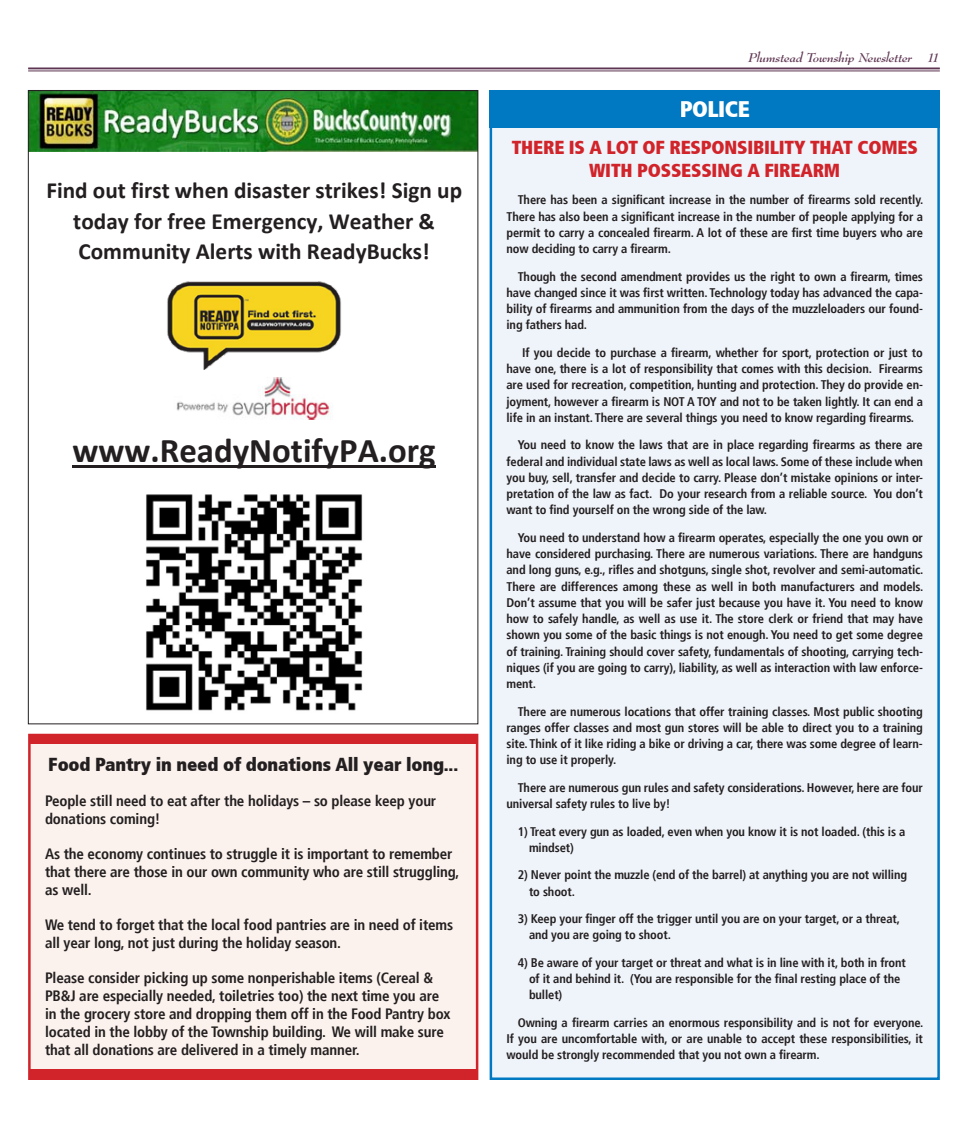
<style>
.page{position:relative;width:968px;height:1125px;background:#fff}
.page>*{position:absolute;margin:0;border:0;box-sizing:border-box;transform-origin:0 0}
.t1{font:700 34.75px "Calibri";color:#231f20}
.t2{font:700 23.25px/30.6px "Calibri";color:#231f20;text-align:center}
.t3{font:900 condensed 22.5px "Frutiger";letter-spacing:-.02em;color:#fff}
.t4{font:900 condensed 18.75px/22.5px "Frutiger";letter-spacing:-.01em;color:#d1232a;text-align:center}
.t5{font:900 condensed 18.75px "Frutiger";letter-spacing:-.01em;color:#231f20}
.t6{font:700 condensed 15px/18px "Frutiger";letter-spacing:-.01em;color:#231f20}
.t7{font:700 condensed 12.5px/16.2px "Frutiger";letter-spacing:-.01em;color:#231f20;text-align:justify}
.t8{font:12.5px "Bernhard Modern Bold Ita DTC";color:#5e3552}
</style>
<div class="page">
<hr style="left:28px;top:68px;width:911px;height:1px;background:#5e3552">
<hr style="left:28px;top:71px;width:911px;height:1px;background:#5e3552">
<div style="left:28px;top:734px;width:450px;height:346px;background:#fbf2ed;border:2px solid #d1232a"></div>
<div style="left:29px;top:1069px;width:449px;height:10px;background:#d1232a"></div>
<hr style="left:73px;top:466px;width:363px;height:2px;background:#231f20">
<img style="left:167px;top:281px;width:174px;height:88px">
<img style="left:176px;top:378px;width:157px;height:42px">
<img style="left:30px;top:92px;width:446px;height:59px">
<img style="left:146px;top:494px;width:217px;height:217px">
<div style="left:29px;top:734px;width:449px;height:10px;background:#d1232a"></div>
<div style="left:489px;top:90px;width:450px;height:990px;background:#eff4fa;border:2px solid #0079c2"></div>
<div style="left:489px;top:90px;width:450px;height:38px;background:#0079c2"></div>
<h2 class="t2" style="left:46px;top:175px;width:417px">Find out first when disaster strikes! Sign up today for free Emergency, Weather &amp;<br>Community Alerts with ReadyBucks!</h2>
<h1 class="t1" style="left:73px;top:428px;width:364px">www.ReadyNotifyPA.org</h1>
<h3 class="t5" style="left:48px;top:753px;width:411px">Food Pantry in need of donations All year long...</h3>
<p class="t6" style="left:45px;top:792px;width:393px">People still need to eat after the holidays – so please keep your donations coming!</p>
<p class="t6" style="left:45px;top:845px;width:416px">As the economy continues to struggle it is important to remember that there are those in our own community who are still struggling, as well.</p>
<p class="t6" style="left:45px;top:916px;width:409px">We tend to forget that the local food pantries are in need of items all year long, not just during the holiday season.</p>
<p class="t6" style="left:45px;top:968px;width:407px">Please consider picking up some nonperishable items (Cereal &amp; PB&amp;J are especially needed, toiletries too) the next time you are in the grocery store and dropping them off in the Food Pantry box located in the lobby of the Township building. We will make sure that all donations are delivered in a timely manner.</p>
<p class="t8" style="left:748px;top:49px;width:193px">Plumstead Township Newsletter 11</p>
<h3 class="t3" style="left:679px;top:95px;width:72px">POLICE</h3>
<h3 class="t4" style="left:511px;top:137px;width:407px">THERE IS A LOT OF RESPONSIBILITY THAT COMES<br>WITH POSSESSING A FIREARM</h3>
<p class="t7" style="left:506px;top:192px;width:418px;text-indent:11px">There has been a significant increase in the number of firearms sold recently.<br>There has also been a significant increase in the number of people applying for a permit to carry a concealed firearm. A lot of these are first time buyers who are now deciding to carry a firearm.</p>
<p class="t7" style="left:506px;top:268px;width:418px;text-indent:11px">Though the second amendment provides us the right to own a firearm, times have changed since it was first written. Technology today has advanced the capa&shy;bility of firearms and ammunition from the days of the muzzleloaders our found&shy;ing fathers had.</p>
<p class="t7" style="left:506px;top:345px;width:418px;text-indent:16px">If you decide to purchase a firearm, whether for sport, protection or just to have one, there is a lot of responsibility that comes with this decision. Firearms are used for recreation, competition, hunting and protection. They do provide en&shy;joyment, however a firearm is NOT A TOY and not to be taken lightly. It can end a life in an instant. There are several things you need to know regarding firearms.</p>
<p class="t7" style="left:506px;top:437px;width:418px;text-indent:11px">You need to know the laws that are in place regarding firearms as there are federal and individual state laws as well as local laws. Some of these include when you buy, sell, transfer and decide to carry. Please don’t mistake opinions or inter&shy;pretation of the law as fact. Do your research from a reliable source. You don’t want to find yourself on the wrong side of the law.</p>
<p class="t7" style="left:506px;top:530px;width:418px;text-indent:11px">You need to understand how a firearm operates, especially the one you own or have considered purchasing. There are numerous variations. There are handguns and long guns, e.g., rifles and shotguns, single shot, revolver and semi-automatic.<br>There are differences among these as well in both manufacturers and models.<br>Don’t assume that you will be safer just because you have it. You need to know how to safely handle, as well as use it. The store clerk or friend that may have shown you some of the basic things is not enough. You need to get some degree of training. Training should cover safety, fundamentals of shooting, carrying tech&shy;niques (if you are going to carry), liability, as well as interaction with law enforce&shy;ment.</p>
<p class="t7" style="left:506px;top:703px;width:418px;text-indent:11px">There are numerous locations that offer training classes. Most public shooting ranges offer classes and most gun stores will be able to direct you to a training site. Think of it like riding a bike or driving a car, there was some degree of learn&shy;ing to use it properly.</p>
<p class="t7" style="left:506px;top:780px;width:418px;text-indent:11px">There are numerous gun rules and safety considerations. However, here are four universal safety rules to live by!</p>
<p class="t7" style="left:529px;top:823px;width:378px;text-indent:-11px">1) Treat every gun as loaded, even when you know it is not loaded. (this is a mindset)</p>
<p class="t7" style="left:529px;top:867px;width:379px;text-indent:-11px">2) Never point the muzzle (end of the barrel) at anything you are not willing to shoot.</p>
<p class="t7" style="left:529px;top:911px;width:372px;text-indent:-11px">3) Keep your finger off the trigger until you are on your target, or a threat, and you are going to shoot.</p>
<p class="t7" style="left:529px;top:955px;width:378px;text-align:left;text-indent:-11px">4) Be aware of your target or threat and what is in line with it, both in front of it and behind it. (You are responsible for the final resting place of the bullet)</p>
<p class="t7" style="left:506px;top:1015px;width:418px;text-indent:11px">Owning a firearm carries an enormous responsibility and is not for everyone.<br>If you are uncomfortable with, or are unable to accept these responsibilities, it would be strongly recommended that you not own a firearm.</p>
</div>
